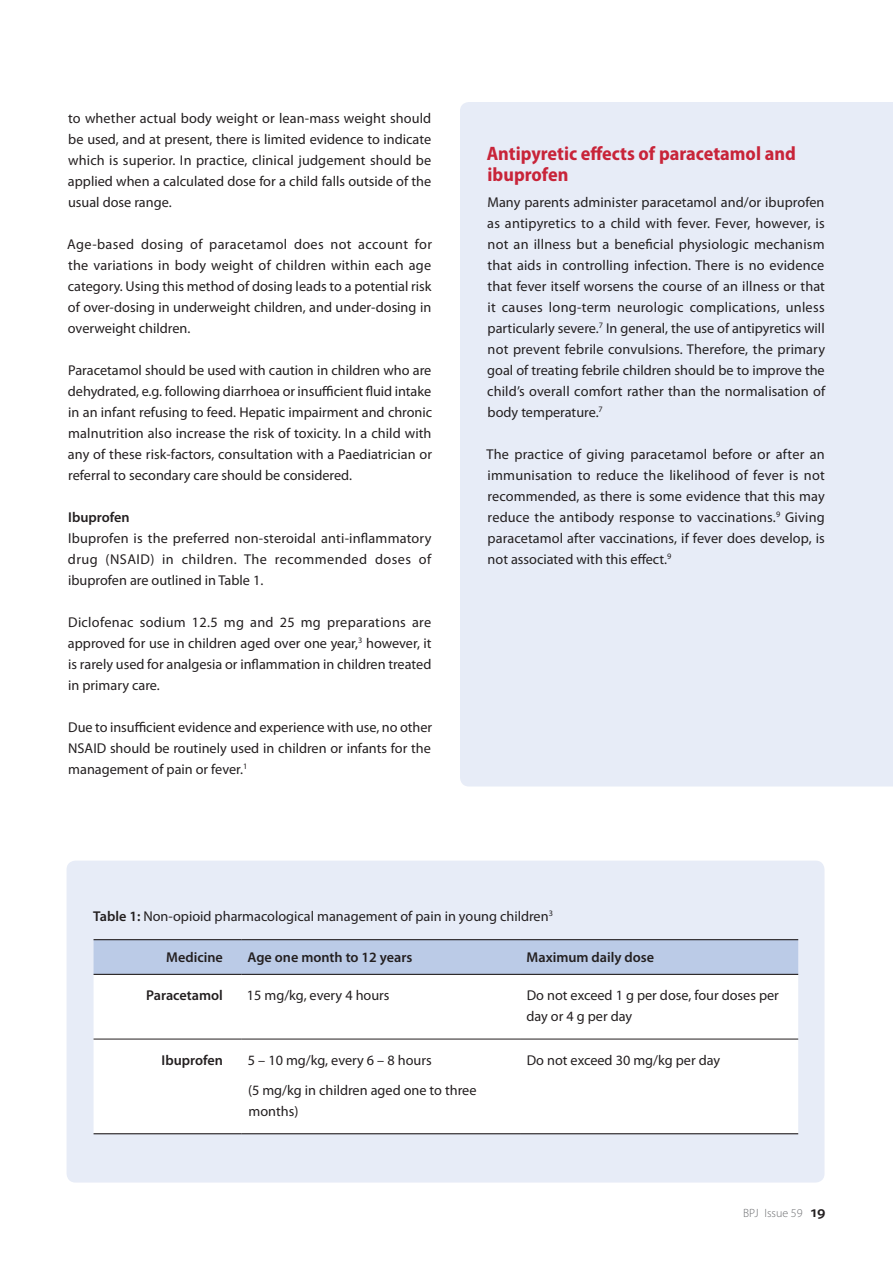
<style>
.page{position:relative;width:893px;height:1263px;background:#fff}
.page>*{position:absolute;margin:0;border:0;box-sizing:border-box;transform-origin:0 0}
.A_head{font:700 semi-condensed 19.5px/21px "Myriad Pro";color:#c82439}
.Body{font:14.25px/21px "Myriad Pro";color:#231f20;text-align:justify}
.Body-2{font:600 14.25px "Myriad Pro";color:#231f20}
.C_head{font:600 14.25px "Myriad Pro";color:#231f20}
.t1{font:300 12px "Myriad Pro";color:#6c6d70}
.s1{font-weight:600}
.s2{font-weight:600;font-size:15.75px;color:#231f20}
</style>
<div class="page">
<div style="left:460px;top:102px;width:433px;height:684px;background:#e7ecf7"></div>
<div style="left:67px;top:860px;width:757px;height:322px;background:#e7ecf7;border-radius:9px"></div>
<div style="left:94px;top:940px;width:704px;height:34px;background:#bbcbe7"></div>
<div style="left:94px;top:975px;width:704px;height:158px;background:#fff"></div>
<hr style="left:94px;top:1039px;width:148px;height:1px;background:#231f20">
<hr style="left:242px;top:1039px;width:278px;height:1px;background:#231f20">
<hr style="left:520px;top:1039px;width:278px;height:1px;background:#231f20">
<hr style="left:94px;top:939px;width:148px;height:1px;background:#231f20">
<hr style="left:242px;top:939px;width:278px;height:1px;background:#231f20">
<hr style="left:520px;top:939px;width:278px;height:1px;background:#231f20">
<hr style="left:94px;top:974px;width:148px;height:1px;background:#231f20">
<hr style="left:242px;top:974px;width:278px;height:1px;background:#231f20">
<hr style="left:520px;top:974px;width:278px;height:1px;background:#231f20">
<hr style="left:94px;top:1133px;width:148px;height:1px;background:#231f20">
<hr style="left:242px;top:1133px;width:278px;height:1px;background:#231f20">
<hr style="left:520px;top:1133px;width:278px;height:1px;background:#231f20">
<p class="Body" style="left:68px;top:107px;width:365px">to whether actual body weight or lean-mass weight should be used, and at present, there is limited evidence to indicate which is superior. In practice, clinical judgement should be applied when a calculated dose for a child falls outside of the usual dose range.</p>
<p class="Body" style="left:67px;top:233px;width:366px">Age-based dosing of paracetamol does not account for the variations in body weight of children within each age category. Using this method of dosing leads to a potential risk of over-dosing in underweight children, and under-dosing in overweight children.</p>
<p class="Body" style="left:68px;top:359px;width:366px">Paracetamol should be used with caution in children who are dehydrated, e.g. following diarrhoea or insufficient fluid intake in an infant refusing to feed. Hepatic impairment and chronic malnutrition also increase the risk of toxicity. In a child with any of these risk-factors, consultation with a Paediatrician or referral to secondary care should be considered.</p>
<p class="C_head" style="left:68px;top:508px;width:63px">Ibuprofen</p>
<p class="Body" style="left:68px;top:527px;width:365px">Ibuprofen is the preferred non-steroidal anti-inflammatory drug (NSAID) in children. The recommended doses of ibuprofen are outlined in Table 1.</p>
<p class="Body" style="left:68px;top:611px;width:365px">Diclofenac sodium 12.5 mg and 25 mg preparations are approved for use in children aged over one year,<sup>3</sup> however, it is rarely used for analgesia or inflammation in children treated in primary care.</p>
<p class="Body" style="left:68px;top:716px;width:366px">Due to insufficient evidence and experience with use, no other NSAID should be routinely used in children or infants for the management of pain or fever.<sup>1</sup></p>
<p class="A_head" style="left:487px;top:143px;width:311px">Antipyretic effects of paracetamol and ibuprofen</p>
<p class="Body" style="left:487px;top:191px;width:340px">Many parents administer paracetamol and/or ibuprofen as antipyretics to a child with fever. Fever, however, is not an illness but a beneficial physiologic mechanism that aids in controlling infection. There is no evidence that fever itself worsens the course of an illness or that it causes long-term neurologic complications, unless particularly severe.<sup>7</sup> In general, the use of antipyretics will not prevent febrile convulsions. Therefore, the primary goal of treating febrile children should be to improve the child’s overall comfort rather than the normalisation of body temperature.<sup>7</sup></p>
<p class="Body" style="left:486px;top:443px;width:340px">The practice of giving paracetamol before or after an immunisation to reduce the likelihood of fever is not recommended, as there is some evidence that this may reduce the antibody response to vaccinations.<sup>9</sup> Giving paracetamol after vaccinations, if fever does develop, is not associated with this effect.<sup>9</sup></p>
<p class="Body" style="left:93px;top:905px;width:461px"><span class="s1">Table 1:</span> Non-opioid pharmacological management of pain in young children<sup>3</sup></p>
<p class="Body-2" style="left:166px;top:948px;width:58px">Medicine</p>
<p class="Body-2" style="left:248px;top:948px;width:166px">Age one month to 12 years</p>
<p class="Body-2" style="left:527px;top:948px;width:129px">Maximum daily dose</p>
<p class="Body-2" style="left:146px;top:986px;width:78px">Paracetamol</p>
<p class="Body" style="left:247px;top:984px;width:144px">15 mg/kg, every 4 hours</p>
<p class="Body" style="left:526px;top:984px;width:254px">Do not exceed 1 g per dose, four doses per day or 4 g per day</p>
<p class="Body-2" style="left:162px;top:1051px;width:63px">Ibuprofen</p>
<p class="Body" style="left:248px;top:1049px;width:185px">5 – 10 mg/kg, every 6 – 8 hours</p>
<p class="Body" style="left:248px;top:1079px;width:230px">(5 mg/kg in children aged one to three months)</p>
<p class="Body" style="left:527px;top:1049px;width:195px">Do not exceed 30 mg/kg per day</p>
<p class="t1" style="left:743px;top:1206px;width:84px">BPJ Issue 59 <span class="s2">19</span></p>
</div>
